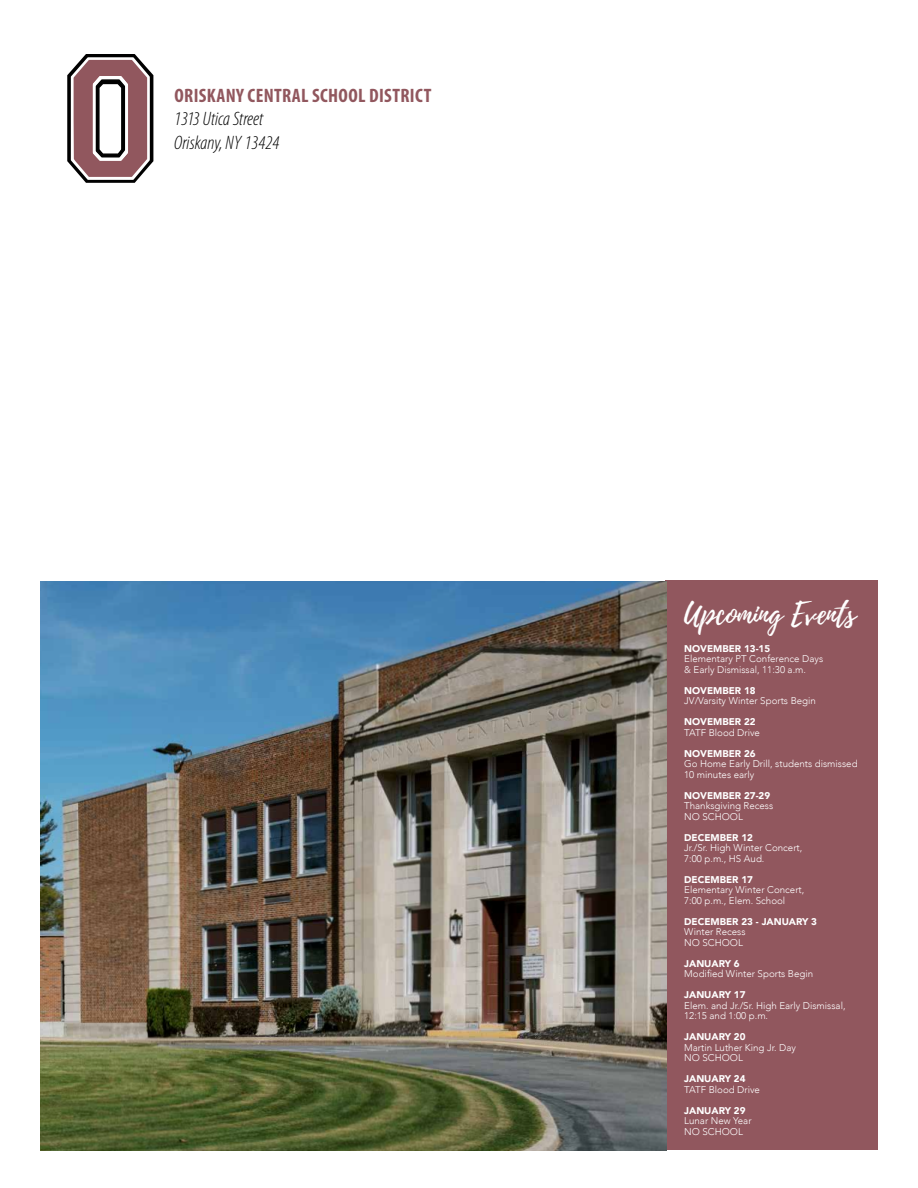
<style>
.page{position:relative;width:918px;height:1188px;background:#fff}
.page>*{position:absolute;margin:0;border:0;box-sizing:border-box;transform-origin:0 0}
.t1{font:30px "Playlist Script";color:#fff}
.t2{font:italic 300 condensed 19.5px/23.4px "Myriad Pro";color:#000}
.t3{font:700 condensed 19.5px "Myriad Pro";letter-spacing:.02em;color:#91575e}
.t4{font:300 9.75px/10.5px "Avenir";color:#fff}
.t5{font:900 9.75px "Avenir";color:#fff}
</style>
<div class="page">
<div style="left:665px;top:580px;width:213px;height:570px;background:#91575e"></div>
<svg style="left:67px;top:54px;width:86px;height:129px"></svg>
<img style="left:40px;top:581px;width:627px;height:569px">
<h2 class="t3" style="left:174px;top:83px;width:259px">ORISKANY CENTRAL SCHOOL DISTRICT</h2>
<h2 class="t2" style="left:174px;top:107px;width:107px">1313 Utica Street<br>Oriskany, NY 13424</h2>
<h1 class="t1" style="left:684px;top:593px;width:173px">Upcoming Events</h1>
<p class="t5" style="left:684px;top:640px;width:87px">NOVEMBER 13-15</p>
<p class="t4" style="left:684px;top:654px;width:140px">Elementary PT Conference Days &amp; Early Dismissal, 11:30 a.m.</p>
<p class="t5" style="left:684px;top:682px;width:73px">NOVEMBER 18</p>
<p class="t4" style="left:684px;top:696px;width:133px">JV/Varsity Winter Sports Begin</p>
<p class="t5" style="left:684px;top:713px;width:73px">NOVEMBER 22</p>
<p class="t4" style="left:684px;top:727px;width:77px">TATF Blood Drive</p>
<p class="t5" style="left:684px;top:745px;width:73px">NOVEMBER 26</p>
<p class="t4" style="left:684px;top:759px;width:175px">Go Home Early Drill, students dismissed<br>10 minutes early</p>
<p class="t5" style="left:684px;top:787px;width:87px">NOVEMBER 27-29</p>
<p class="t4" style="left:684px;top:801px;width:91px">Thanksgiving Recess<br>NO SCHOOL</p>
<p class="t5" style="left:684px;top:829px;width:70px">DECEMBER 12</p>
<p class="t4" style="left:684px;top:843px;width:120px">Jr./Sr. High Winter Concert,<br>7:00 p.m., HS Aud.</p>
<p class="t5" style="left:684px;top:871px;width:70px">DECEMBER 17</p>
<p class="t4" style="left:684px;top:885px;width:122px">Elementary Winter Concert,<br>7:00 p.m., Elem. School</p>
<p class="t5" style="left:684px;top:913px;width:134px">DECEMBER 23 - JANUARY 3</p>
<p class="t4" style="left:684px;top:927px;width:63px">Winter Recess<br>NO SCHOOL</p>
<p class="t5" style="left:684px;top:955px;width:57px">JANUARY 6</p>
<p class="t4" style="left:684px;top:969px;width:131px">Modified Winter Sports Begin</p>
<p class="t5" style="left:684px;top:986px;width:63px">JANUARY 17</p>
<p class="t4" style="left:684px;top:1000px;width:163px">Elem. and Jr./Sr. High Early Dismissal,<br>12:15 and 1:00 p.m.</p>
<p class="t5" style="left:684px;top:1028px;width:63px">JANUARY 20</p>
<p class="t4" style="left:684px;top:1042px;width:113px">Martin Luther King Jr. Day<br>NO SCHOOL</p>
<p class="t5" style="left:684px;top:1070px;width:63px">JANUARY 24</p>
<p class="t4" style="left:684px;top:1084px;width:77px">TATF Blood Drive</p>
<p class="t5" style="left:684px;top:1102px;width:63px">JANUARY 29</p>
<p class="t4" style="left:684px;top:1116px;width:69px">Lunar New Year<br>NO SCHOOL</p>
</div>
